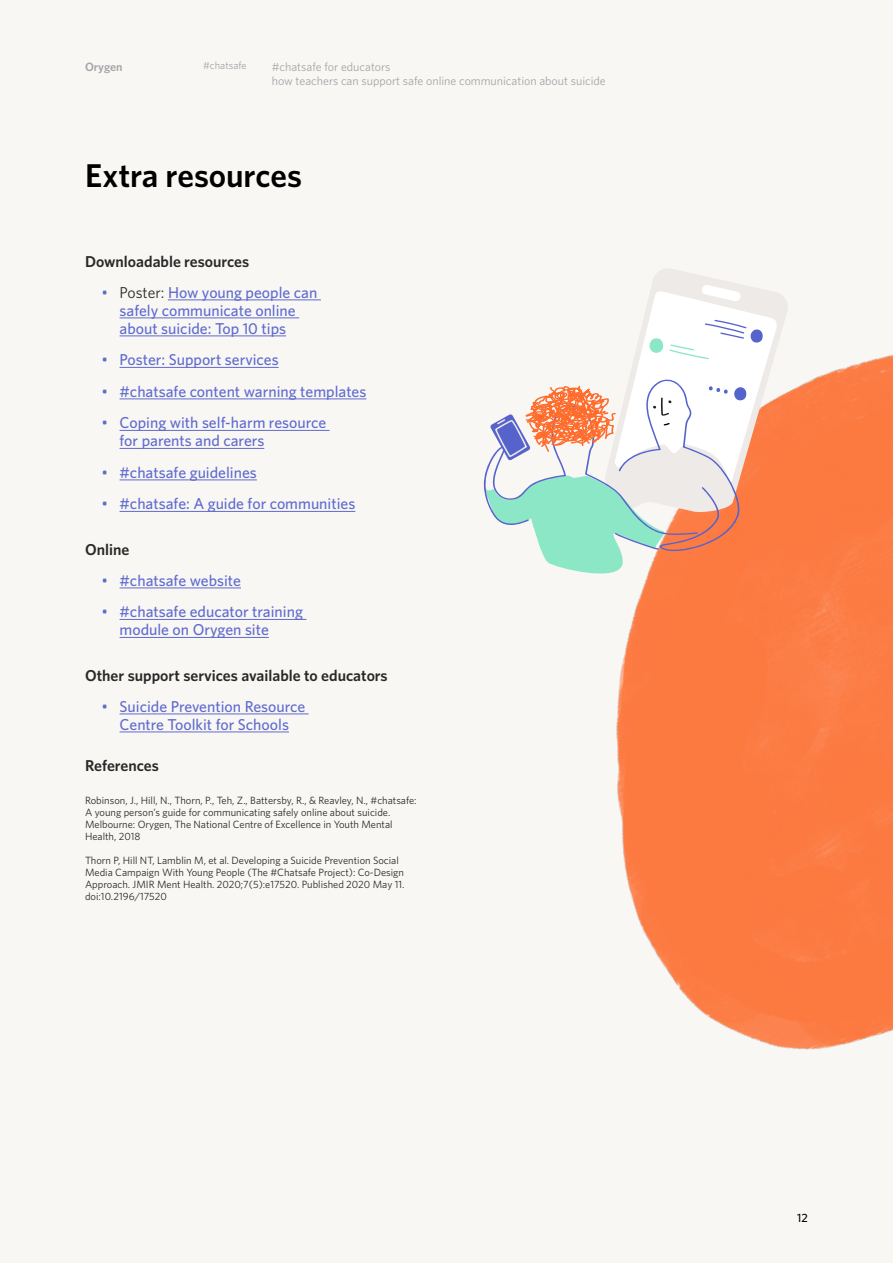
<style>
.page{position:relative;width:893px;height:1263px;background:#f9f7f4}
.page>*{position:absolute;margin:0;border:0;box-sizing:border-box;transform-origin:0 0}
.t1{font:600 33px "Whitney HTF";letter-spacing:-.005em;color:#000}
.t2{font:500 15.75px/18px "Whitney HTF";color:#5f6bcf}
.t3{font:600 15.75px "Whitney HTF";color:#292829}
.t4{font:12px/14.4px "Whitney HTF";color:#a3a5a8}
.t5{font:600 12px "Whitney HTF";color:#a3a5a8}
.t6{font:500 12px "Whitney HTF";color:#000}
.t7{font:10.5px/12px "Whitney HTF";color:#292829}
.t8{font:10.5px "Whitney HTF";color:#a3a5a8}
.s1{font-weight:400}
.s2{font-weight:400;color:#292829}
</style>
<div class="page">
<hr style="left:168px;top:300px;width:153px;height:1px;background:#5f6bcf">
<hr style="left:120px;top:318px;width:179px;height:1px;background:#5f6bcf">
<hr style="left:120px;top:336px;width:166px;height:1px;background:#5f6bcf">
<hr style="left:120px;top:367px;width:159px;height:1px;background:#5f6bcf">
<hr style="left:120px;top:399px;width:246px;height:1px;background:#5f6bcf">
<hr style="left:120px;top:430px;width:210px;height:1px;background:#5f6bcf">
<hr style="left:120px;top:448px;width:144px;height:1px;background:#5f6bcf">
<hr style="left:120px;top:480px;width:137px;height:1px;background:#5f6bcf">
<hr style="left:120px;top:511px;width:235px;height:1px;background:#5f6bcf">
<hr style="left:120px;top:588px;width:121px;height:1px;background:#5f6bcf">
<hr style="left:120px;top:619px;width:186px;height:1px;background:#5f6bcf">
<hr style="left:120px;top:637px;width:149px;height:1px;background:#5f6bcf">
<hr style="left:120px;top:714px;width:189px;height:1px;background:#5f6bcf">
<hr style="left:120px;top:732px;width:169px;height:1px;background:#5f6bcf">
<img style="left:616px;top:354px;width:277px;height:696px">
<svg style="left:652px;top:269px;width:137px;height:244px"></svg>
<svg style="left:483px;top:284px;width:295px;height:300px"></svg>
<p class="t5" style="left:85px;top:59px;width:39px">Orygen</p>
<p class="t8" style="left:203px;top:59px;width:45px">#chatsafe</p>
<p class="t4" style="left:272px;top:59px;width:336px">#chatsafe for educators<br>how teachers can support safe online communication about suicide</p>
<h1 class="t1" style="left:85px;top:156px;width:218px">Extra resources</h1>
<h2 class="t3" style="left:85px;top:252px;width:166px">Downloadable resources</h2>
<h2 class="t2" style="left:120px;top:283px;width:199px;text-indent:-18px"><span class="s1">•</span> <span class="s2">Poster:</span> How young people can safely communicate online about suicide: Top 10 tips</h2>
<h2 class="t2" style="left:102px;top:350px;width:179px"><span class="s1">•</span> Poster: Support services</h2>
<h2 class="t2" style="left:102px;top:382px;width:266px"><span class="s1">•</span> #chatsafe content warning templates</h2>
<h2 class="t2" style="left:120px;top:413px;width:208px;text-indent:-18px"><span class="s1">•</span> Coping with self-harm resource for parents and carers</h2>
<h2 class="t2" style="left:102px;top:463px;width:157px"><span class="s1">•</span> #chatsafe guidelines</h2>
<h2 class="t2" style="left:102px;top:494px;width:255px"><span class="s1">•</span> #chatsafe: A guide for communities</h2>
<h2 class="t3" style="left:85px;top:540px;width:46px">Online</h2>
<h2 class="t2" style="left:102px;top:571px;width:141px"><span class="s1">•</span> #chatsafe website</h2>
<h2 class="t2" style="left:120px;top:602px;width:185px;text-indent:-18px"><span class="s1">•</span> #chatsafe educator training module on Orygen site</h2>
<h2 class="t3" style="left:85px;top:666px;width:304px">Other support services available to educators</h2>
<h2 class="t2" style="left:102px;top:697px;width:205px;text-align:center"><span class="s1">•</span> Suicide Prevention Resource<br>Centre Toolkit for Schools</h2>
<h2 class="t3" style="left:85px;top:756px;width:75px">References</h2>
<p class="t7" style="left:85px;top:794px;width:333px">Robinson, J., Hill, N., Thorn, P., Teh, Z., Battersby, R., &amp; Reavley, N., #chatsafe:<br>A young person’s guide for communicating safely online about suicide.<br>Melbourne: Orygen, The National Centre of Excellence in Youth Mental Health, 2018</p>
<p class="t7" style="left:85px;top:854px;width:321px">Thorn P, Hill NT, Lamblin M, et al. Developing a Suicide Prevention Social Media Campaign With Young People (The #Chatsafe Project): Co-Design Approach. JMIR Ment Health. 2020;7(5):e17520. Published 2020 May 11. doi:10.2196/17520</p>
<p class="t6" style="left:797px;top:1211px;width:12px">12</p>
</div>
